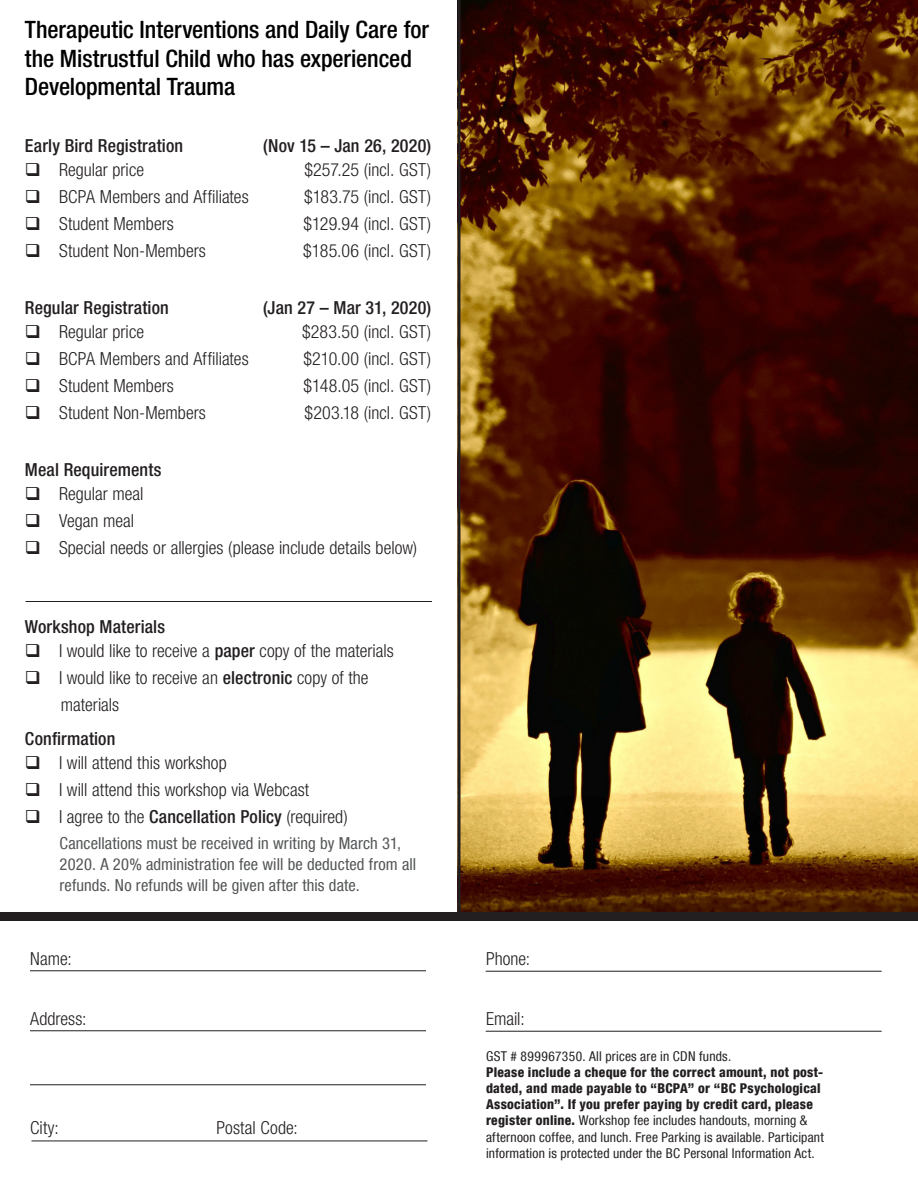
<style>
.page{position:relative;width:918px;height:1188px;background:#fff}
.page>*{position:absolute;margin:0;border:0;box-sizing:border-box;transform-origin:0 0}
.t1{font:500 condensed 24px/28.5px "Helvetica Neue LT Com";letter-spacing:-.005em;color:#000}
.Text{font:300 condensed 18px/27px "Helvetica Neue LT Com";color:#231f20}
.Text-2{font:500 condensed 18px "Helvetica Neue LT Com";letter-spacing:.01em;color:#231f20}
.t2{font:condensed 16.5px/21.3px "Helvetica Neue LT Com";letter-spacing:.01em;color:#545557}
.Text-3{font:800 condensed 13.5px/16.2px "Helvetica Neue LT Com";letter-spacing:.02em;color:#231f20}
.Text-4{font:condensed 13.5px "Helvetica Neue LT Com";letter-spacing:.02em;color:#231f20}
.s1{font-weight:500}
.s2{font-weight:400}
</style>
<div class="page">
<img style="left:457px;top:0;width:461px;height:912px">
<hr style="left:30px;top:971px;width:396px;height:1px;background:#231f20">
<hr style="left:30px;top:1031px;width:396px;height:1px;background:#231f20">
<hr style="left:30px;top:1085px;width:396px;height:1px;background:#231f20">
<hr style="left:32px;top:1141px;width:396px;height:1px;background:#231f20">
<hr style="left:486px;top:1031px;width:396px;height:1px;background:#231f20">
<hr style="left:486px;top:971px;width:396px;height:1px;background:#231f20">
<hr style="left:458px;top:0;width:2px;height:912px;background:#231f20">
<div style="left:0;top:912px;width:918px;height:9px;background:#231f20"></div>
<hr style="left:26px;top:601px;width:406px;height:1px;background:#231f20">
<p class="t1" style="left:25px;top:15px;width:406px">Therapeutic Interventions and Daily Care for the Mistrustful Child who has experienced<br>Developmental Trauma</p>
<p class="Text-2" style="left:25px;top:135px;width:160px">Early Bird Registration</p>
<p class="Text-2" style="left:263px;top:135px;width:170px">(Nov 15 – Jan 26, 2020)</p>
<p class="Text" style="left:25px;top:156px;width:121px">❑ Regular price</p>
<p class="Text" style="left:304px;top:156px;width:128px">$257.25 (incl. GST)</p>
<p class="Text" style="left:25px;top:183px;width:225px">❑ BCPA Members and Affiliates</p>
<p class="Text" style="left:304px;top:183px;width:129px">$183.75 (incl. GST)</p>
<p class="Text" style="left:25px;top:210px;width:150px">❑ Student Members</p>
<p class="Text" style="left:304px;top:210px;width:129px">$129.94 (incl. GST)</p>
<p class="Text" style="left:25px;top:237px;width:182px">❑ Student Non-Members</p>
<p class="Text" style="left:303px;top:237px;width:129px">$185.06 (incl. GST)</p>
<p class="Text-2" style="left:25px;top:297px;width:145px">Regular Registration</p>
<p class="Text-2" style="left:263px;top:297px;width:170px">(Jan 27 – Mar 31, 2020)</p>
<p class="Text" style="left:25px;top:318px;width:121px">❑ Regular price</p>
<p class="Text" style="left:302px;top:318px;width:131px">$283.50 (incl. GST)</p>
<p class="Text" style="left:25px;top:345px;width:225px">❑ BCPA Members and Affiliates</p>
<p class="Text" style="left:303px;top:345px;width:129px">$210.00 (incl. GST)</p>
<p class="Text" style="left:25px;top:372px;width:150px">❑ Student Members</p>
<p class="Text" style="left:303px;top:372px;width:129px">$148.05 (incl. GST)</p>
<p class="Text" style="left:25px;top:399px;width:182px">❑ Student Non-Members</p>
<p class="Text" style="left:305px;top:399px;width:128px">$203.18 (incl. GST)</p>
<p class="Text-2" style="left:25px;top:459px;width:138px">Meal Requirements</p>
<p class="Text" style="left:25px;top:480px;width:120px">❑ Regular meal</p>
<p class="Text" style="left:25px;top:507px;width:111px">❑ Vegan meal</p>
<p class="Text" style="left:25px;top:534px;width:394px">❑ Special needs or allergies (please include details below)</p>
<p class="Text-2" style="left:25px;top:616px;width:142px">Workshop Materials</p>
<p class="Text" style="left:25px;top:637px;width:370px">❑ I would like to receive a <span class="s1">paper</span> copy of the materials</p>
<p class="Text" style="left:61px;top:664px;width:309px;text-indent:-36px">❑ I would like to receive an <span class="s1">electronic</span> copy of the materials</p>
<p class="Text-2" style="left:25px;top:728px;width:92px">Confirmation</p>
<p class="Text" style="left:25px;top:749px;width:203px">❑ I will attend this workshop</p>
<p class="Text" style="left:25px;top:776px;width:286px">❑ I will attend this workshop via Webcast</p>
<p class="Text" style="left:25px;top:803px;width:324px">❑ I agree to the <span class="s1">Cancellation Policy</span> (required)</p>
<p class="t2" style="left:59px;top:832px;width:358px">Cancellations must be received in writing by March 31,<br>2020. A 20% administration fee will be deducted from all refunds. No refunds will be given after this date.</p>
<p class="Text" style="left:30px;top:945px;width:43px">Name:</p>
<p class="Text" style="left:30px;top:1005px;width:58px">Address:</p>
<p class="Text" style="left:30px;top:1115px;width:30px">City:</p>
<p class="Text" style="left:217px;top:1115px;width:83px">Postal Code:</p>
<p class="Text" style="left:486px;top:945px;width:46px">Phone:</p>
<p class="Text" style="left:486px;top:1005px;width:40px">Email:</p>
<p class="Text-4" style="left:486px;top:1048px;width:247px">GST # 899967350. All prices are in CDN funds.</p>
<p class="Text-3" style="left:486px;top:1064px;width:339px">Please include a cheque for the correct amount, not post&shy;dated, and made payable to “BCPA” or “BC Psychological Association”. If you prefer paying by credit card, please register online. <span class="s2">Workshop fee includes handouts, morning &amp; afternoon coffee, and lunch. Free Parking is available. Participant information is protected under the BC Personal Information Act.</span></p>
</div>
